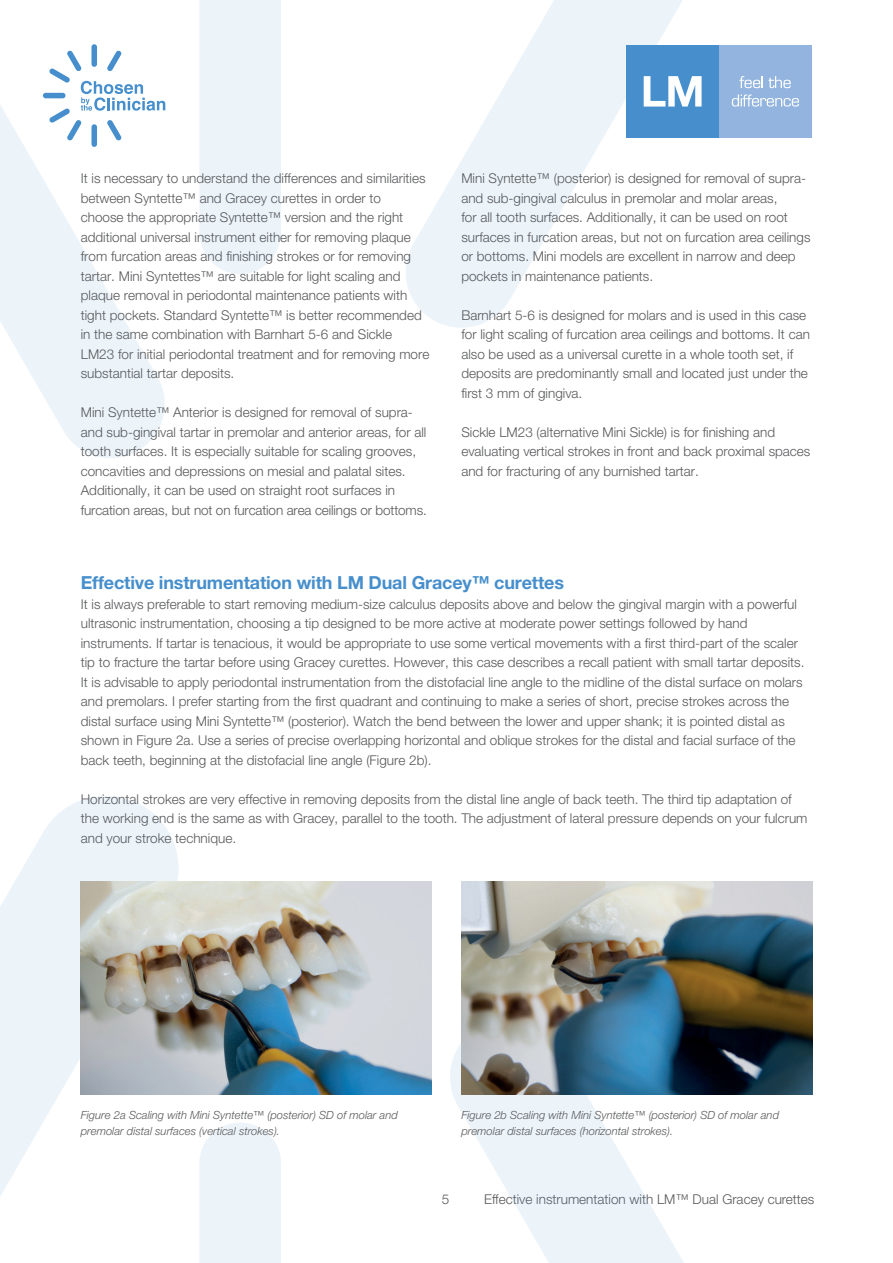
<style>
.page{position:relative;width:893px;height:1263px;background:#fff}
.page>*{position:absolute;margin:0;border:0;box-sizing:border-box;transform-origin:0 0}
.t1{font:700 18px "Helvetica Neue LT Pro";letter-spacing:-.01em;color:#468fcc}
.t2{font:300 13.5px/19.5px "Helvetica Neue LT Pro";color:#57585a}
.t3{font:italic 300 11.25px/16.5px "Helvetica Neue LT Pro";color:#57585a}
</style>
<div class="page">
<div style="left:626px;top:45px;width:93px;height:93px;background:#468fcc"></div>
<div style="left:719px;top:45px;width:93px;height:93px;background:#92b4de"></div>
<svg style="left:691px;top:76px;width:11px;height:31px"></svg>
<svg style="left:732px;top:94px;width:67px;height:13px"></svg>
<svg style="left:739px;top:76px;width:52px;height:12px"></svg>
<svg style="left:406px;top:0;width:285px;height:328px"></svg>
<svg style="left:450px;top:1044px;width:299px;height:219px"></svg>
<div style="left:199px;top:0;width:82px;height:274px;background:#ecf4fa"></div>
<svg style="left:0;top:92px;width:166px;height:366px;fill:#ecf4fa"></svg>
<div style="left:199px;top:1123px;width:82px;height:140px;background:#ecf4fa"></div>
<svg style="left:0;top:796px;width:180px;height:400px;fill:#ecf4fa"></svg>
<div style="left:91px;top:44px;width:6px;height:23px;background:#468fcc;border-radius:3px"></div>
<div style="left:91px;top:124px;width:6px;height:23px;background:#468fcc;border-radius:3px"></div>
<div style="left:43px;top:93px;width:23px;height:5px;background:#468fcc;border-radius:3px"></div>
<svg style="left:49px;top:50px;width:116px;height:91px"></svg>
<img style="left:80px;top:882px;width:351px;height:212px">
<img style="left:461px;top:882px;width:351px;height:212px">
<p class="t2" style="left:81px;top:168px;width:350px">It is necessary to understand the differences and similarities between Syntette™ and Gracey curettes in order to<br>choose the appropriate Syntette™ version and the right additional universal instrument either for removing plaque from furcation areas and finishing strokes or for removing tartar. Mini Syntettes™ are suitable for light scaling and plaque removal in periodontal maintenance patients with tight pockets. Standard Syntette™ is better recommended in the same combination with Barnhart 5-6 and Sickle<br>LM23 for initial periodontal treatment and for removing more substantial tartar deposits.</p>
<p class="t2" style="left:81px;top:402px;width:347px">Mini Syntette™ Anterior is designed for removal of supra&shy;and sub-gingival tartar in premolar and anterior areas, for all tooth surfaces. It is especially suitable for scaling grooves, concavities and depressions on mesial and palatal sites.<br>Additionally, it can be used on straight root surfaces in furcation areas, but not on furcation area ceilings or bottoms.</p>
<p class="t2" style="left:461px;top:168px;width:351px">Mini Syntette™ (posterior) is designed for removal of supra&shy;and sub-gingival calculus in premolar and molar areas,<br>for all tooth surfaces. Additionally, it can be used on root surfaces in furcation areas, but not on furcation area ceilings or bottoms. Mini models are excellent in narrow and deep pockets in maintenance patients.</p>
<p class="t2" style="left:461px;top:305px;width:350px">Barnhart 5-6 is designed for molars and is used in this case for light scaling of furcation area ceilings and bottoms. It can also be used as a universal curette in a whole tooth set, if deposits are predominantly small and located just under the first 3 mm of gingiva.</p>
<p class="t2" style="left:461px;top:422px;width:351px">Sickle LM23 (alternative Mini Sickle) is for finishing and evaluating vertical strokes in front and back proximal spaces and for fracturing of any burnished tartar.</p>
<h1 class="t1" style="left:81px;top:571px;width:485px">Effective instrumentation with LM Dual Gracey™ curettes</h1>
<p class="t2" style="left:81px;top:594px;width:725px">It is always preferable to start removing medium-size calculus deposits above and below the gingival margin with a powerful ultrasonic instrumentation, choosing a tip designed to be more active at moderate power settings followed by hand instruments. If tartar is tenacious, it would be appropriate to use some vertical movements with a first third-part of the scaler tip to fracture the tartar before using Gracey curettes. However, this case describes a recall patient with small tartar deposits.<br>It is advisable to apply periodontal instrumentation from the distofacial line angle to the midline of the distal surface on molars and premolars. I prefer starting from the first quadrant and continuing to make a series of short, precise strokes across the distal surface using Mini Syntette™ (posterior). Watch the bend between the lower and upper shank; it is pointed distal as shown in Figure 2a. Use a series of precise overlapping horizontal and oblique strokes for the distal and facial surface of the back teeth, beginning at the distofacial line angle (Figure 2b).</p>
<p class="t2" style="left:81px;top:789px;width:728px">Horizontal strokes are very effective in removing deposits from the distal line angle of back teeth. The third tip adaptation of the working end is the same as with Gracey, parallel to the tooth. The adjustment of lateral pressure depends on your fulcrum and your stroke technique.</p>
<p class="t3" style="left:81px;top:1106px;width:319px">Figure 2a Scaling with Mini Syntette™ (posterior) SD of molar and premolar distal surfaces (vertical strokes).</p>
<p class="t3" style="left:461px;top:1106px;width:319px">Figure 2b Scaling with Mini Syntette™ (posterior) SD of molar and premolar distal surfaces (horizontal strokes).</p>
<p class="t2" style="left:442px;top:1189px;width:9px">5</p>
<p class="t2" style="left:484px;top:1189px;width:332px">Effective instrumentation with LM™ Dual Gracey curettes</p>
</div>
